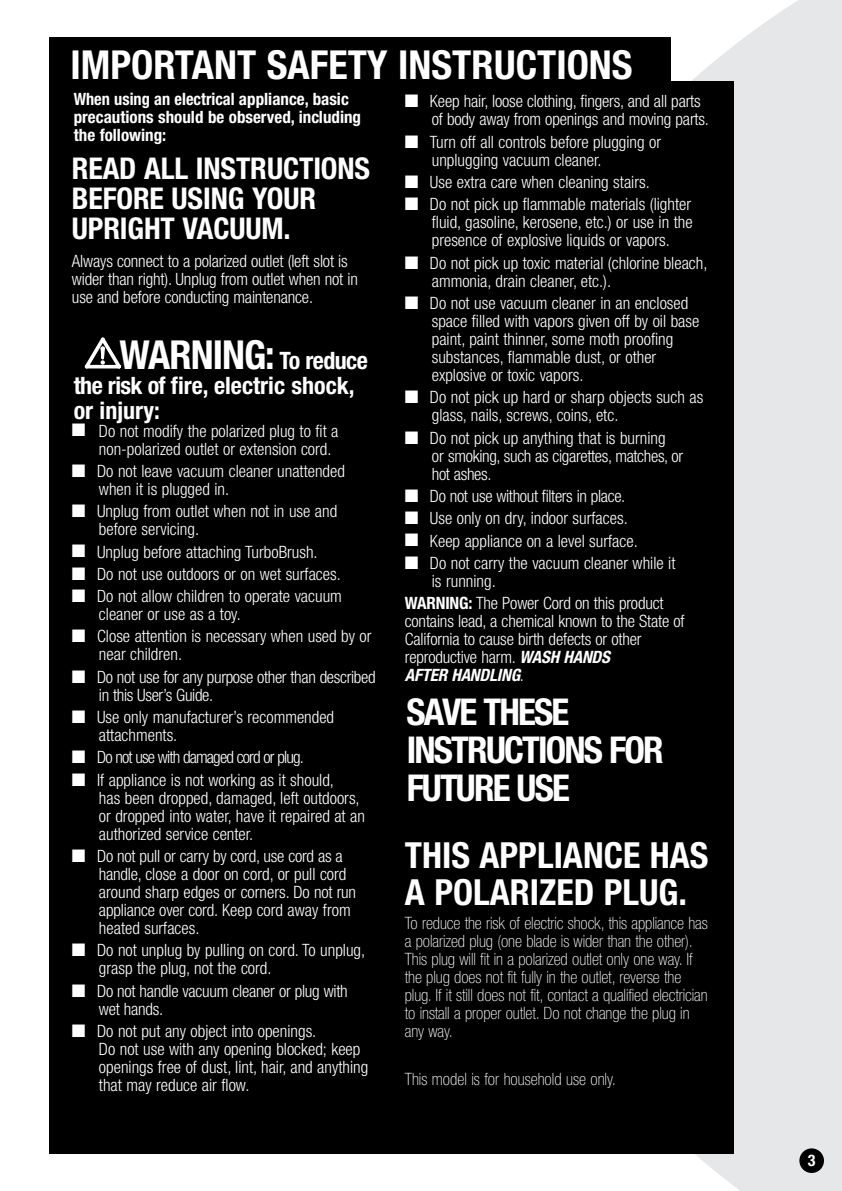
<style>
.page{position:relative;width:842px;height:1191px;background:#fff}
.page>*{position:absolute;margin:0;border:0;box-sizing:border-box;transform-origin:0 0}
.t1{font:700 condensed 40px "Helvetica Neue LT Std";letter-spacing:-.025em;color:#fff}
.t2{font:700 condensed 37px/38px "Helvetica Neue LT Std";letter-spacing:-.05em;color:#fff}
.t3{font:700 condensed 36px/37px "Helvetica Neue LT Std";color:#fff}
.t4{font:700 condensed 30px "Helvetica Neue LT Std";letter-spacing:-.005em;color:#fff}
.t5{font:700 condensed 24px/25px "Helvetica Neue LT Std";color:#fff}
.t6{font:300 condensed 17px/18px "Helvetica Neue LT Std";color:#fff}
.t7{font:100 condensed 17px/18px "Helvetica Neue LT Std";letter-spacing:-.005em;color:#fff}
.t8{font:300 condensed 17px/18px "Helvetica Neue LT Std";letter-spacing:-.02em;color:#fff}
.t9{font:700 condensed 17px/18px "Helvetica Neue LT Std";color:#fff;scale:.96 1}
.t10{font:300 condensed 17px "Helvetica Neue LT Std";letter-spacing:-.05em;color:#fff}
.t11{font:700 condensed 16px "Helvetica Neue LT Std";color:#fff}
.s1{font-size:24px}
.s2{font-weight:700}
.s3{font-weight:700;font-style:italic}
</style>
<div class="page">
<svg style="left:442px;top:0;width:400px;height:1191px;fill:#e6e7e8"></svg>
<div style="left:799px;top:1148px;width:25px;height:25px;background:#000;border-radius:50%"></div>
<div style="left:49px;top:38px;width:621px;height:45px;background:#000"></div>
<div style="left:49px;top:81px;width:684px;height:1073px;background:#000"></div>
<svg style="left:84px;top:337px;width:37px;height:32px"></svg>
<h1 class="t1" style="left:70px;top:40px;width:33px">Important</h1>
<h1 class="t1" style="left:267px;top:40px;width:42px">Safet</h1>
<h1 class="t1" style="left:367px;top:40px;width:63px">y Instructions</h1>
<p class="t9" style="left:74px;top:89px;width:301px">When using an electrical appliance, basic precautions should be observed, including the following:</p>
<h3 class="t4" style="left:72px;top:150px;width:33px">Read</h3>
<h3 class="t4" style="left:144px;top:150px;width:68px">all instructions</h3>
<h3 class="t4" style="left:72px;top:180px;width:16px">before</h3>
<h3 class="t4" style="left:172px;top:180px;width:16px">using</h3>
<h3 class="t4" style="left:252px;top:180px;width:32px">your</h3>
<h3 class="t4" style="left:72px;top:210px;width:15px">uprig</h3>
<h3 class="t4" style="left:144px;top:210px;width:148px">ht VACUUM.</h3>
<p class="t6" style="left:72px;top:252px;width:288px">Always connect to a polarized outlet (left slot is wider than right). Unplug from outlet when not in use and before conducting maintenance.</p>
<h1 class="t1" style="left:120px;top:330px;width:250px">WARNING: <span class="s1">To reduce</span></h1>
<h3 class="t5" style="left:74px;top:372px;width:282px">the risk of fire, electric shock, or injury:</h3>
<p class="t6" style="left:99px;top:421px;width:241px;text-indent:-27px">■ Do not modify the polarized plug to fit a non-polarized outlet or extension cord.</p>
<p class="t6" style="left:99px;top:462px;width:247px;text-indent:-27px">■ Do not leave vacuum cleaner unattended when it is plugged in.</p>
<p class="t6" style="left:99px;top:502px;width:240px;text-indent:-27px">■ Unplug from outlet when not in use and before servicing.</p>
<p class="t6" style="left:72px;top:542px;width:247px">■ Unplug before attaching TurboBrush.</p>
<p class="t6" style="left:72px;top:565px;width:270px">■ Do not use outdoors or on wet surfaces.</p>
<p class="t6" style="left:99px;top:587px;width:244px;text-indent:-27px">■ Do not allow children to operate vacuum cleaner or use as a toy.</p>
<p class="t6" style="left:99px;top:627px;width:274px;text-indent:-27px">■ Close attention is necessary when used by or near children.</p>
<p class="t8" style="left:99px;top:668px;width:278px;text-indent:-27px">■ Do not use for any purpose other than described in this User’s Guide.</p>
<p class="t6" style="left:99px;top:708px;width:237px;text-indent:-27px">■ Use only manufacturer’s recommended attachments.</p>
<p class="t10" style="left:72px;top:748px;width:233px">■ Do not use with damaged cord or plug.</p>
<p class="t6" style="left:99px;top:771px;width:267px;text-indent:-27px">■ If appliance is not working as it should,<br>has been dropped, damaged, left outdoors, or dropped into water, have it repaired at an authorized service center.</p>
<p class="t6" style="left:99px;top:847px;width:259px;text-indent:-27px">■ Do not pull or carry by cord, use cord as a handle, close a door on cord, or pull cord around sharp edges or corners. Do not run appliance over cord. Keep cord away from heated surfaces.</p>
<p class="t6" style="left:99px;top:941px;width:268px;text-indent:-27px">■ Do not unplug by pulling on cord. To unplug, grasp the plug, not the cord.</p>
<p class="t6" style="left:99px;top:982px;width:250px;text-indent:-27px">■ Do not handle vacuum cleaner or plug with wet hands.</p>
<p class="t6" style="left:99px;top:1022px;width:271px;text-indent:-27px">■ Do not put any object into openings.<br>Do not use with any opening blocked; keep openings free of dust, lint, hair, and anything that may reduce air flow.</p>
<p class="t6" style="left:432px;top:92px;width:279px;text-indent:-27px">■ Keep hair, loose clothing, fingers, and all parts of body away from openings and moving parts.</p>
<p class="t6" style="left:432px;top:132px;width:231px;text-indent:-27px">■ Turn off all controls before plugging or unplugging vacuum cleaner.</p>
<p class="t6" style="left:405px;top:173px;width:246px">■ Use extra care when cleaning stairs.</p>
<p class="t6" style="left:432px;top:195px;width:262px;text-align:justify;text-indent:-27px">■ Do not pick up flammable materials (lighter fluid, gasoline, kerosene, etc.) or use in the presence of explosive liquids or vapors.</p>
<p class="t6" style="left:432px;top:253px;width:277px;text-indent:-27px">■ Do not pick up toxic material (chlorine bleach, ammonia, drain cleaner, etc.).</p>
<p class="t6" style="left:432px;top:294px;width:269px;text-indent:-27px">■ Do not use vacuum cleaner in an enclosed space filled with vapors given off by oil base paint, paint thinner, some moth proofing substances, flammable dust, or other explosive or toxic vapors.</p>
<p class="t6" style="left:432px;top:388px;width:273px;text-indent:-27px">■ Do not pick up hard or sharp objects such as glass, nails, screws, coins, etc.</p>
<p class="t8" style="left:432px;top:428px;width:253px;text-indent:-27px">■ Do not pick up anything that is burning<br>or smoking, such as cigarettes, matches, or hot ashes.</p>
<p class="t8" style="left:405px;top:487px;width:222px">■ Do not use without filters in place.</p>
<p class="t6" style="left:405px;top:509px;width:224px">■ Use only on dry, indoor surfaces.</p>
<p class="t6" style="left:405px;top:531px;width:234px">■ Keep appliance on a level surface.</p>
<p class="t6" style="left:432px;top:554px;width:245px;text-indent:-27px">■ Do not carry the vacuum cleaner while it is running.</p>
<p class="t6" style="left:405px;top:594px;width:281px"><span class="s2">WARNING:</span> The Power Cord on this product contains lead, a chemical known to the State of California to cause birth defects or other reproductive harm. <span class="s3">WASH HANDS<br>AFTER HANDLING</span>.</p>
<h2 class="t2" style="left:406px;top:692px;width:259px">SAVE THESE<br>INSTRUCTIONS FOR<br>FUTURE USE</h2>
<h3 class="t3" style="left:405px;top:836px;width:305px">THIS APPLIANCE HAS<br>A POLARIZED PLUG.</h3>
<p class="t7" style="left:405px;top:914px;width:304px">To reduce the risk of electric shock, this appliance has a polarized plug (one blade is wider than the other).<br>This plug will fit in a polarized outlet only one way. If the plug does not fit fully in the outlet, reverse the plug. If it still does not fit, contact a qualified electrician to install a proper outlet. Do not change the plug in any way.</p>
<p class="t7" style="left:405px;top:1070px;width:213px">This model is for household use only.</p>
<p class="t11" style="left:806px;top:1151px;width:13px">1 .3</p>
</div>
